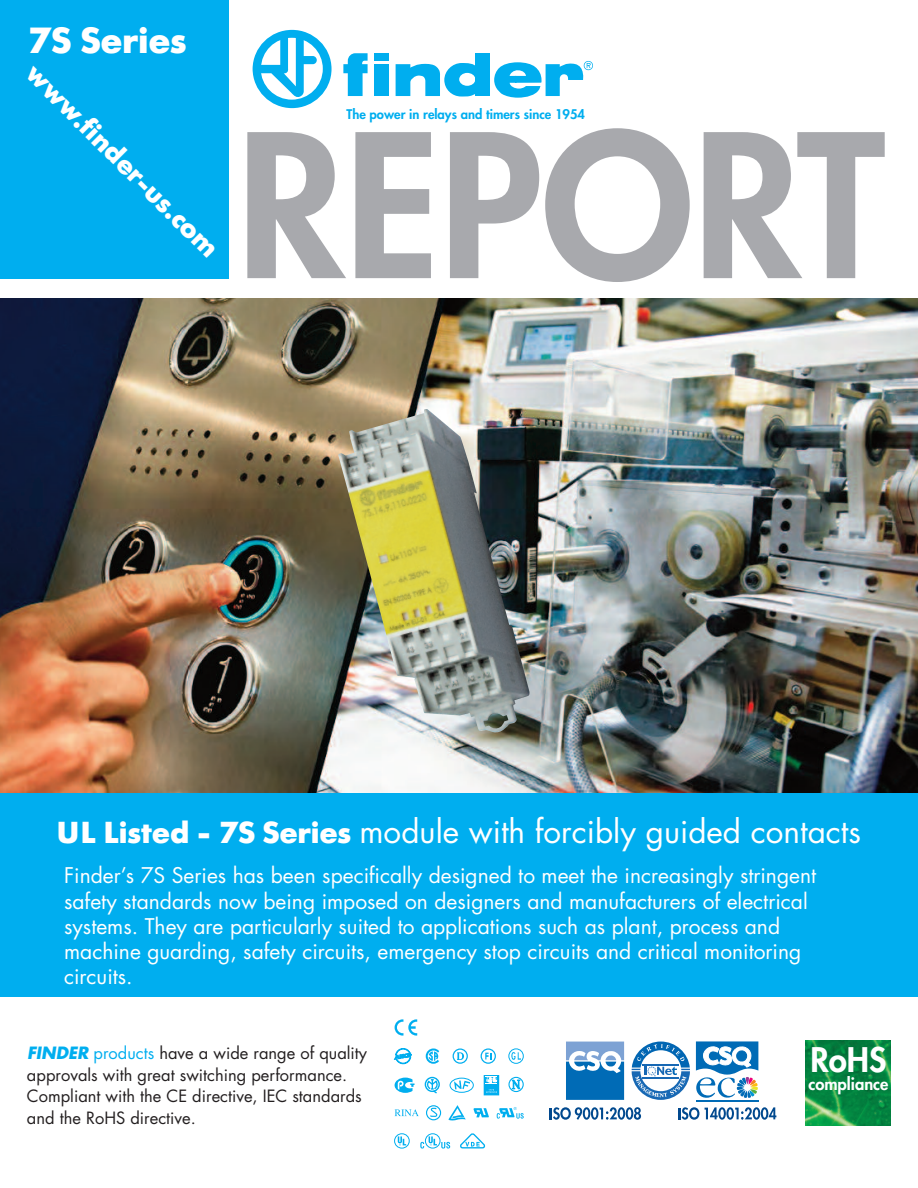
<style>
.page{position:relative;width:918px;height:1188px;background:#fff}
.page>*{position:absolute;margin:0;border:0;box-sizing:border-box;transform-origin:0 0}
.t1{font:700 36px "Futura BQ";color:#fff}
.t2{font:800 33px "Futura Std";color:#fff}
.t3{font:31.5px "Futura Std";color:#fff}
.t4{font:700 27px "Futura BQ";color:#fff}
.t5{font:21px/25.2px "Futura Std";color:#fff}
.t6{font:16.5px/21.6px "Futura";color:#231f20}
.t7{font:800 16.5px "Futura Std";color:#fff}
.t8{font:800 12.9px "Futura Std";color:#00aeef}
.s1{font-family:"Futura BQ";font-weight:700;font-size:30px}
.s2{font-weight:700;font-style:italic;color:#00aeef}
.s3{color:#00aeef}
</style>
<div class="page">
<img style="left:0;top:298px;width:918px;height:495px">
<svg style="left:247px;top:128px;width:638px;height:154px"></svg>
<svg style="left:253px;top:30px;width:79px;height:78px"></svg>
<div style="left:475px;top:53px;width:15px;height:43px;background:#00aeef"></div>
<svg style="left:396px;top:63px;width:79px;height:34px"></svg>
<svg style="left:343px;top:53px;width:25px;height:43px"></svg>
<div style="left:374px;top:64px;width:15px;height:32px;background:#00aeef"></div>
<div style="left:374px;top:53px;width:15px;height:8px;background:#00aeef"></div>
<svg style="left:494px;top:61px;width:99px;height:37px"></svg>
<div style="left:0;top:793px;width:918px;height:203px;background:#00aeef"></div>
<div style="left:0;top:0;width:229px;height:279px;background:#00aeef"></div>
<svg style="left:632px;top:1042px;width:58px;height:58px"></svg>
<svg style="left:566px;top:1042px;width:58px;height:58px;background:#4c93ca"></svg>
<svg style="left:550px;top:1107px;width:91px;height:13px"></svg>
<svg style="left:679px;top:1107px;width:20px;height:13px"></svg>
<svg style="left:705px;top:1107px;width:71px;height:13px"></svg>
<hr style="left:696px;top:1100px;width:62px;height:2px;background:#006bb6">
<svg style="left:696px;top:1041px;width:62px;height:57px"></svg>
<img style="left:806px;top:1040px;width:85px;height:85px">
<svg style="left:395px;top:1078px;width:20px;height:15px"></svg>
<div style="left:425px;top:1133px;width:15px;height:16px;border:1px solid #00aeef;border-radius:50%"></div>
<svg style="left:420px;top:1136px;width:30px;height:13px"></svg>
<div style="left:394px;top:1133px;width:16px;height:16px;border:1px solid #00aeef;border-radius:50%"></div>
<svg style="left:398px;top:1136px;width:8px;height:10px"></svg>
<svg style="left:395px;top:1109px;width:24px;height:7px"></svg>
<div style="left:426px;top:1105px;width:15px;height:15px;border:1px solid #00aeef;border-radius:50%"></div>
<svg style="left:429px;top:1107px;width:10px;height:10px"></svg>
<div style="left:484px;top:1075px;width:15px;height:20px;border:1px solid #00aeef"></div>
<svg style="left:486px;top:1076px;width:11px;height:17px"></svg>
<svg style="left:474px;top:1108px;width:15px;height:9px"></svg>
<div style="left:481px;top:1048px;width:15px;height:16px;border:1px solid #00aeef;border-radius:50%"></div>
<svg style="left:485px;top:1053px;width:6px;height:7px"></svg>
<div style="left:508px;top:1048px;width:16px;height:16px;border:1px solid #00aeef;border-radius:50%"></div>
<svg style="left:511px;top:1052px;width:10px;height:8px"></svg>
<div style="left:425px;top:1077px;width:15px;height:15px;border:1px solid #00aeef;border-radius:50%"></div>
<svg style="left:427px;top:1079px;width:11px;height:15px"></svg>
<div style="left:450px;top:1078px;width:24px;height:14px;border:1px solid #00aeef;border-radius:50%"></div>
<svg style="left:454px;top:1080px;width:16px;height:9px"></svg>
<svg style="left:497px;top:1107px;width:27px;height:12px"></svg>
<svg style="left:460px;top:1133px;width:26px;height:16px"></svg>
<svg style="left:448px;top:1105px;width:18px;height:16px"></svg>
<svg style="left:394px;top:1048px;width:18px;height:16px"></svg>
<div style="left:508px;top:1077px;width:16px;height:15px;border:1px solid #00aeef;border-radius:50%"></div>
<svg style="left:512px;top:1080px;width:8px;height:10px"></svg>
<svg style="left:395px;top:1019px;width:22px;height:17px"></svg>
<svg style="left:426px;top:1048px;width:13px;height:16px"></svg>
<div style="left:453px;top:1048px;width:15px;height:16px;border:1px solid #00aeef;border-radius:50%"></div>
<svg style="left:457px;top:1052px;width:7px;height:8px"></svg>
<img style="left:338px;top:408px;width:192px;height:326px">
<h1 class="t1" style="left:28px;top:21px;width:161px">7S Series</h1>
<p class="t4" style="left:41px;top:58px;width:261px;rotate:45deg">www.finder-us.com</p>
<p class="t8" style="left:346px;top:108px;width:240px">The power in relays and timers since 1954</p>
<h3 class="t3" style="left:57px;top:817px;width:806px"><span class="s1">UL Listed - 7S Series</span> module with forcibly guided contacts</h3>
<p class="t5" style="left:64px;top:865px;width:754px">Finder’s 7S Series has been specifically designed to meet the increasingly stringent safety standards now being imposed on designers and manufacturers of electrical systems. They are particularly suited to applications such as plant, process and machine guarding, safety circuits, emergency stop circuits and critical monitoring circuits.</p>
<p class="t6" style="left:27px;top:1044px;width:342px"><span class="s2">FINDER</span> <span class="s3">products</span> have a wide range of quality approvals with great switching performance.<br>Compliant with the CE directive, IEC standards and the RoHS directive.</p>
<h2 class="t2" style="left:810px;top:1044px;width:78px">RoHS</h2>
<p class="t7" style="left:808px;top:1076px;width:82px">compliance</p>
</div>
